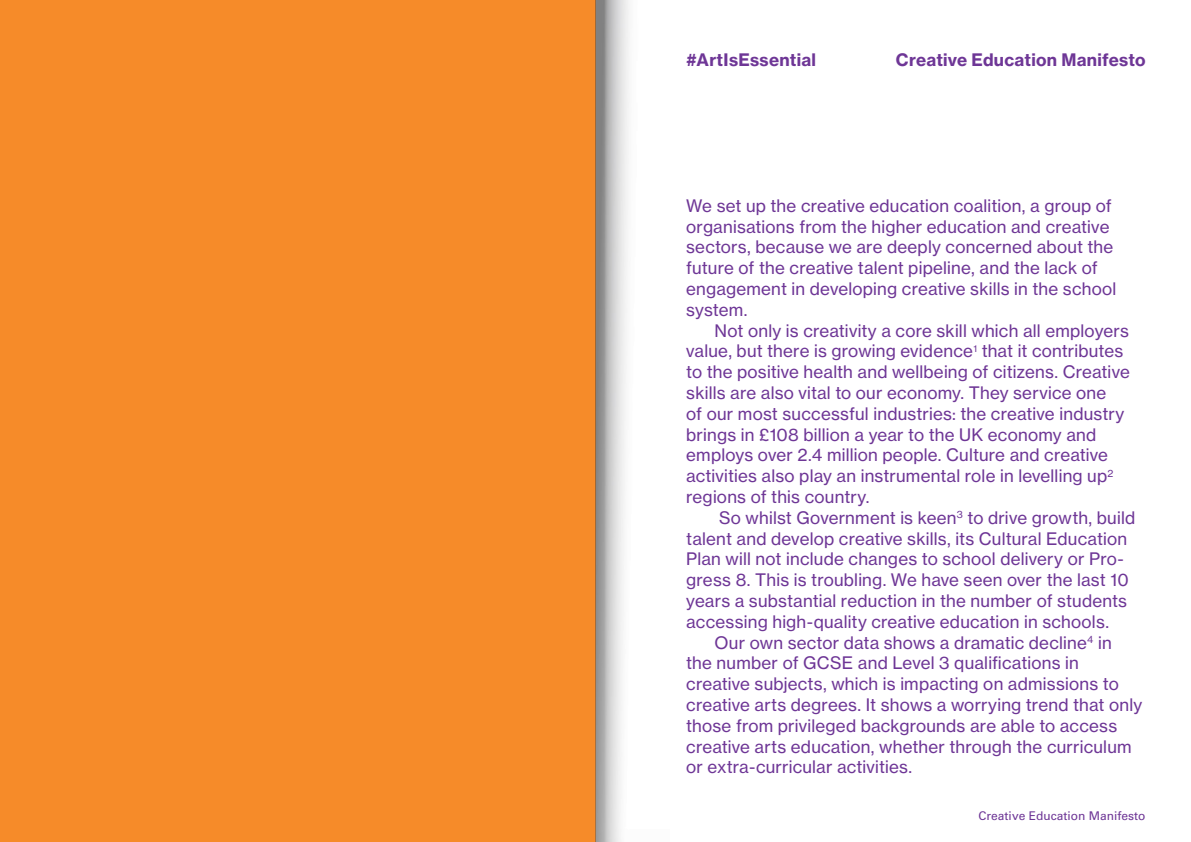
<style>
.page{position:relative;width:1191px;height:842px;background:#fff}
.page>*{position:absolute;margin:0;border:0;box-sizing:border-box;transform-origin:0 0}
.Neue_Haas_Body_copy{font:17px/20.8px "N Haas Grotesk TX Pro 55 Rg";letter-spacing:.015em;color:#6e3696}
.Neue_Haas_Body_copy-2{font:17px "N Haas Grotesk TX Pro 75 Bd";letter-spacing:.015em;color:#6e3696}
.t1{font:12px "Univers LT Std";color:#6e3696}
</style>
<div class="page">
<div style="left:0;top:0;width:595px;height:842px;background:#f68b29"></div>
<img style="left:595px;top:0;width:34px;height:842px">
<p class="Neue_Haas_Body_copy-2" style="left:686px;top:49px;width:131px">#ArtIsEssential</p>
<p class="Neue_Haas_Body_copy-2" style="left:896px;top:49px;width:251px">Creative Education Manifesto</p>
<p class="Neue_Haas_Body_copy" style="left:686px;top:195px;width:431px">We set up the creative education coalition, a group of organisations from the higher education and creative sectors, because we are deeply concerned about the future of the creative talent pipeline, and the lack of engagement in developing creative skills in the school system.</p>
<p class="Neue_Haas_Body_copy" style="left:686px;top:320px;width:445px;text-indent:28px">Not only is creativity a core skill which all employers value, but there is growing evidence<sup>1</sup> that it contributes to the positive health and wellbeing of citizens. Creative skills are also vital to our economy. They service one<br>of our most successful industries: the creative industry brings in £108 billion a year to the UK economy and employs over 2.4 million people. Culture and creative activities also play an instrumental role in levelling up<sup>2 </sup>regions of this country.</p>
<p class="Neue_Haas_Body_copy" style="left:686px;top:507px;width:450px;text-indent:33px">So whilst Government is keen<sup>3</sup> to drive growth, build talent and develop creative skills, its Cultural Education Plan will not include changes to school delivery or Pro&shy;gress 8. This is troubling. We have seen over the last 10 years a substantial reduction in the number of students accessing high-quality creative education in schools.</p>
<p class="Neue_Haas_Body_copy" style="left:686px;top:632px;width:457px;text-indent:28px">Our own sector data shows a dramatic decline<sup>4</sup> in<br>the number of GCSE and Level 3 qualifications in creative subjects, which is impacting on admissions to creative arts degrees. It shows a worrying trend that only those from privileged backgrounds are able to access creative arts education, whether through the curriculum or extra-curricular activities.</p>
<p class="t1" style="left:978px;top:809px;width:168px">Creative Education Manifesto</p>
</div>
